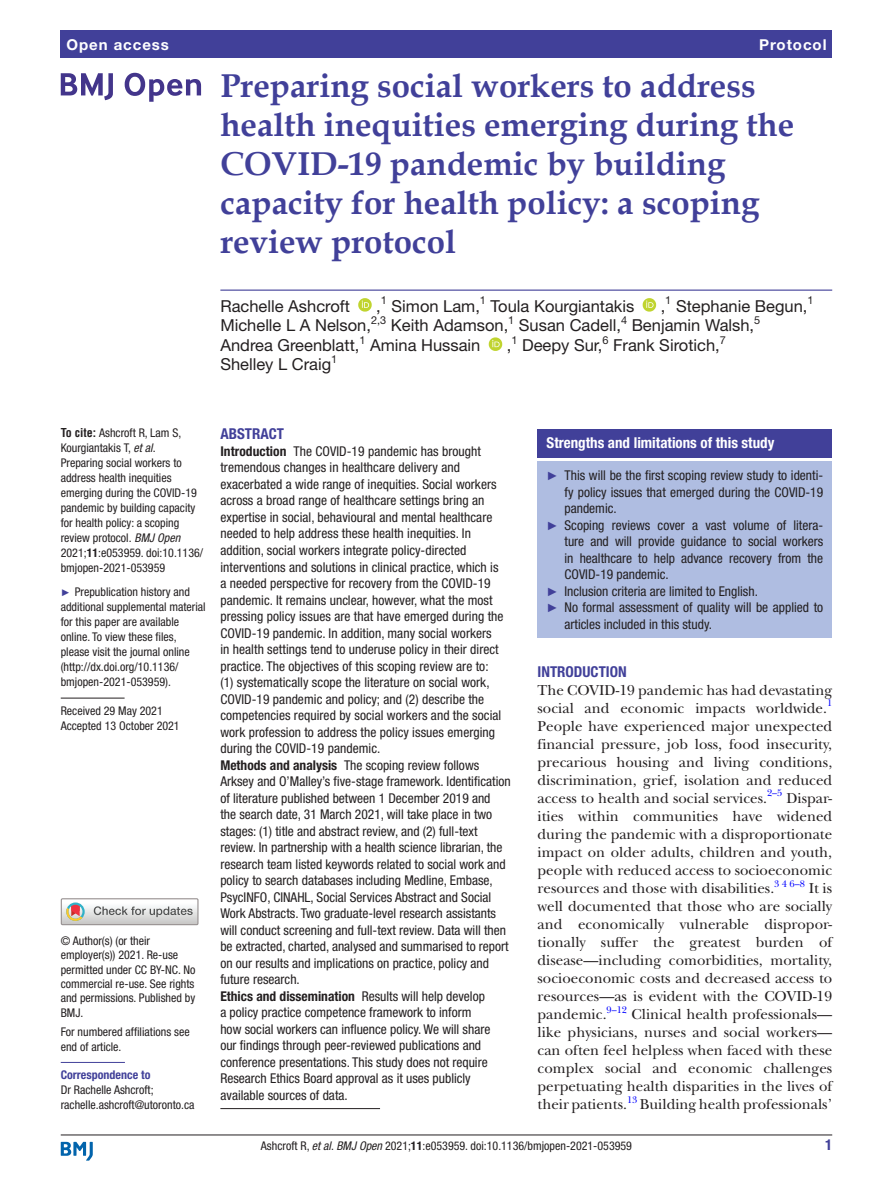
<style>
.page{position:relative;width:893px;height:1191px;background:#fff}
.page>*{position:absolute;margin:0;border:0;box-sizing:border-box;transform-origin:0 0}
.t1{font:700 33px/39px "Book Antiqua";color:#414099}
.t2{font:16.5px "Helvetica Neue LT Std";color:#231f20}
.t3{font:15px/18px "New Baskerville";color:#231f20;text-align:justify}
.t4{font:700 condensed 15px "Helvetica Neue LT Std";color:#fff}
.t5{font:700 condensed 15px "Helvetica Neue LT Std";color:#414099}
.t6{font:700 15px "Helvetica Neue LT Std";letter-spacing:.065em;color:#fff}
.t7{font:condensed 13.5px/16.5px "Helvetica Neue LT Std";color:#231f20}
.t8{font:condensed 12px/15px "Helvetica Neue LT Std";color:#231f20}
.t9{font:700 condensed 12px "Helvetica Neue LT Std";color:#414099}
.t10{font:10.95px "Helvetica Neue LT Std";color:#231f20}
.t11{font:9.9px "New Baskerville";color:#00f}
.s1{font-family:"Helvetica LT Std";font-weight:700}
.s2{font-style:italic}
.s3{font-weight:700}
.s4{font-family:"Arial";font-stretch:normal;font-size:9.75px;color:#414099}
.s5{font-family:"Arial";font-stretch:normal;font-size:12px;color:#414099}
</style>
<div class="page">
<hr style="left:61px;top:1134px;width:771px;height:1px;background:#231f20">
<svg style="left:61px;top:1141px;width:32px;height:19px"></svg>
<div style="left:61px;top:31px;width:771px;height:27px;background:#414099"></div>
<hr style="left:220px;top:289px;width:612px;height:2px;background:#414099">
<svg style="left:358px;top:298px;width:14px;height:14px"></svg>
<svg style="left:643px;top:298px;width:13px;height:14px"></svg>
<svg style="left:489px;top:337px;width:13px;height:14px"></svg>
<hr style="left:61px;top:697px;width:64px;height:1px;background:#231f20">
<hr style="left:61px;top:1062px;width:64px;height:1px;background:#414099">
<svg style="left:61px;top:73px;width:52px;height:27px"></svg>
<svg style="left:125px;top:73px;width:76px;height:29px"></svg>
<div style="left:61px;top:898px;width:138px;height:27px;border:1px solid #969090"></div>
<svg style="left:61px;top:898px;width:137px;height:26px"></svg>
<hr style="left:220px;top:1108px;width:160px;height:1px;background:#231f20">
<div style="left:538px;top:429px;width:294px;height:28px;background:#414099"></div>
<div style="left:538px;top:461px;width:294px;height:177px;background:#afbde1"></div>
<p class="t6" style="left:66px;top:35px;width:104px">Open access</p>
<p class="t6" style="left:759px;top:35px;width:69px">Protocol</p>
<h1 class="t1" style="left:220px;top:66px;width:575px">Preparing social workers to address health inequities emerging during the<br>COVID-19 pandemic by building capacity for health policy: a scoping review protocol</h1>
<p class="t2" style="left:220px;top:296px;width:131px">Rachelle Ashcroft</p>
<p class="t2" style="left:376px;top:296px;width:6px">,</p>
<p class="t10" style="left:381px;top:294px;width:8px">1</p>
<p class="t2" style="left:392px;top:296px;width:90px">Simon Lam,</p>
<p class="t10" style="left:480px;top:294px;width:8px">1</p>
<p class="t2" style="left:491px;top:296px;width:145px">Toula Kourgiantakis</p>
<p class="t2" style="left:661px;top:296px;width:6px">,</p>
<p class="t10" style="left:665px;top:294px;width:8px">1</p>
<p class="t2" style="left:676px;top:296px;width:133px">Stephanie Begun,</p>
<p class="t10" style="left:807px;top:294px;width:8px">1</p>
<p class="t2" style="left:220px;top:315px;width:152px">Michelle L A Nelson,</p>
<p class="t10" style="left:371px;top:313px;width:17px">2,3</p>
<p class="t2" style="left:391px;top:315px;width:119px">Keith Adamson,</p>
<p class="t10" style="left:508px;top:313px;width:8px">1</p>
<p class="t2" style="left:519px;top:315px;width:104px">Susan Cadell,</p>
<p class="t10" style="left:621px;top:313px;width:8px">4</p>
<p class="t2" style="left:632px;top:315px;width:124px">Benjamin Walsh,</p>
<p class="t10" style="left:754px;top:313px;width:8px">5</p>
<p class="t2" style="left:220px;top:335px;width:141px">Andrea Greenblatt,</p>
<p class="t10" style="left:359px;top:333px;width:8px">1</p>
<p class="t2" style="left:370px;top:335px;width:112px">Amina Hussain</p>
<p class="t10" style="left:511px;top:333px;width:8px">1</p>
<p class="t2" style="left:522px;top:335px;width:82px">Deepy Sur,</p>
<p class="t10" style="left:602px;top:333px;width:8px">6</p>
<p class="t2" style="left:613px;top:335px;width:108px">Frank Sirotich,</p>
<p class="t10" style="left:720px;top:333px;width:8px">7</p>
<p class="t2" style="left:507px;top:335px;width:6px">,</p>
<p class="t2" style="left:220px;top:355px;width:112px">Shelley L Craig</p>
<p class="t10" style="left:331px;top:352px;width:8px">1</p>
<p class="t8" style="left:61px;top:425px;width:144px"><span class="s1">To cite:</span> Ashcroft R, Lam S,<br>Kourgiantakis T, <span class="s2">et al</span>.<br>Preparing social workers to address health inequities emerging during the COVID-19 pandemic by building capacity for health policy: a scoping review protocol. <span class="s2">BMJ Open<br></span>2021;<span class="s3">11</span>:e053959. doi:10.1136/ bmjopen-2021-053959</p>
<p class="t8" style="left:61px;top:584px;width:146px"><span class="s4">►</span> Prepublication history and additional supplemental material for this paper are available online. To view these files, please visit the journal online (http://dx.doi.org/10.1136/ bmjopen-2021-053959).</p>
<p class="t8" style="left:61px;top:703px;width:120px">Received 29 May 2021<br>Accepted 13 October 2021</p>
<p class="t8" style="left:61px;top:933px;width:136px;line-height:14.4px">© Author(s) (or their employer(s)) 2021. Re-use permitted under CC BY-NC. No commercial re-use. See rights and permissions. Published by<br>BMJ.</p>
<p class="t8" style="left:61px;top:1024px;width:130px">For numbered affiliations see end of article.</p>
<p class="t9" style="left:61px;top:1067px;width:91px">Correspondence to</p>
<p class="t8" style="left:61px;top:1082px;width:135px">Dr Rachelle Ashcroft; rachelle.ashcroft@utoronto.ca</p>
<p class="t5" style="left:220px;top:425px;width:65px">ABSTRACT</p>
<p class="t7" style="left:220px;top:443px;width:292px"><span class="s3">Introduction</span> The COVID-19 pandemic has brought tremendous changes in healthcare delivery and exacerbated a wide range of inequities. Social workers across a broad range of healthcare settings bring an expertise in social, behavioural and mental healthcare needed to help address these health inequities. In addition, social workers integrate policy-directed interventions and solutions in clinical practice, which is<br>a needed perspective for recovery from the COVID-19 pandemic. It remains unclear, however, what the most pressing policy issues are that have emerged during the COVID-19 pandemic. In addition, many social workers<br>in health settings tend to underuse policy in their direct practice. The objectives of this scoping review are to:<br>(1) systematically scope the literature on social work, COVID-19 pandemic and policy; and (2) describe the competencies required by social workers and the social work profession to address the policy issues emerging during the COVID-19 pandemic.<br><span class="s3">Methods and analysis</span> The scoping review follows Arksey and O’Malley’s five-stage framework. Identification of literature published between 1 December 2019 and<br>the search date, 31 March 2021, will take place in two stages: (1) title and abstract review, and (2) full-text review. In partnership with a health science librarian, the research team listed keywords related to social work and policy to search databases including Medline, Embase, PsycINFO, CINAHL, Social Services Abstract and Social Work Abstracts. Two graduate-level research assistants will conduct screening and full-text review. Data will then be extracted, charted, analysed and summarised to report on our results and implications on practice, policy and future research.<br><span class="s3">Ethics and dissemination</span> Results will help develop<br>a policy practice competence framework to inform<br>how social workers can influence policy. We will share<br>our findings through peer-reviewed publications and conference presentations. This study does not require Research Ethics Board approval as it uses publicly available sources of data.</p>
<p class="t4" style="left:547px;top:434px;width:229px">Strengths and limitations of this study</p>
<p class="t7" style="left:547px;top:467px;width:278px"><span class="s5">►</span> This will be the first scoping review study to identi-</p>
<p class="t7" style="left:565px;top:483px;width:260px">fy policy issues that emerged during the COVID-19</p>
<p class="t7" style="left:565px;top:500px;width:54px">pandemic.</p>
<p class="t7" style="left:547px;top:516px;width:278px"><span class="s5">►</span> Scoping reviews cover a vast volume of litera-</p>
<p class="t7" style="left:565px;top:533px;width:260px">ture and will provide guidance to social workers</p>
<p class="t7" style="left:565px;top:549px;width:260px">in healthcare to help advance recovery from the</p>
<p class="t7" style="left:565px;top:566px;width:106px">COVID-19 pandemic.</p>
<p class="t7" style="left:547px;top:582px;width:213px"><span class="s5">►</span> Inclusion criteria are limited to English.</p>
<p class="t7" style="left:547px;top:599px;width:278px"><span class="s5">►</span> No formal assessment of quality will be applied to</p>
<p class="t7" style="left:565px;top:615px;width:149px">articles included in this study.</p>
<p class="t5" style="left:538px;top:663px;width:91px">INTRODUCTION</p>
<p class="t3" style="left:538px;top:681px;width:296px">The COVID-19 pandemic has had devastating social and economic impacts worldwide.</p>
<p class="t11" style="left:827px;top:697px;width:7px">1</p>
<p class="t3" style="left:538px;top:717px;width:296px">People have experienced major unexpected financial pressure, job loss, food insecurity, precarious housing and living conditions, discrimination, grief, isolation and reduced access to health and social services.</p>
<p class="t11" style="left:767px;top:787px;width:17px">2–5</p>
<p class="t3" style="left:538px;top:789px;width:296px;text-indent:249px">Dispar&shy;ities within communities have widened during the pandemic with a disproportionate impact on older adults, children and youth, people with reduced access to socioeconomic resources and those with disabilities.</p>
<p class="t11" style="left:774px;top:877px;width:32px">3 4 6–8</p>
<p class="t3" style="left:538px;top:879px;width:296px;text-indent:271px">It is well documented that those who are socially and economically vulnerable dispropor&shy;tionally suffer the greatest burden of disease—including comorbidities, mortality, socioeconomic costs and decreased access to resources—as is evident with the COVID-19 pandemic.<sup>9–12</sup> Clinical health professionals— like physicians, nurses and social workers— can often feel helpless when faced with these complex social and economic challenges perpetuating health disparities in the lives of their patients.</p>
<p class="t11" style="left:627px;top:1093px;width:12px">13</p>
<p class="t3" style="left:640px;top:1095px;width:194px">Building health professionals’</p>
<p class="t8" style="left:261px;top:1137px;width:373px">Ashcroft R, <span class="s2">et al</span>. <span class="s2">BMJ Open</span> 2021;<span class="s3">11</span>:e053959. doi:10.1136/bmjopen-2021-053959</p>
<p class="t5" style="left:825px;top:1135px;width:9px">1</p>
</div>
